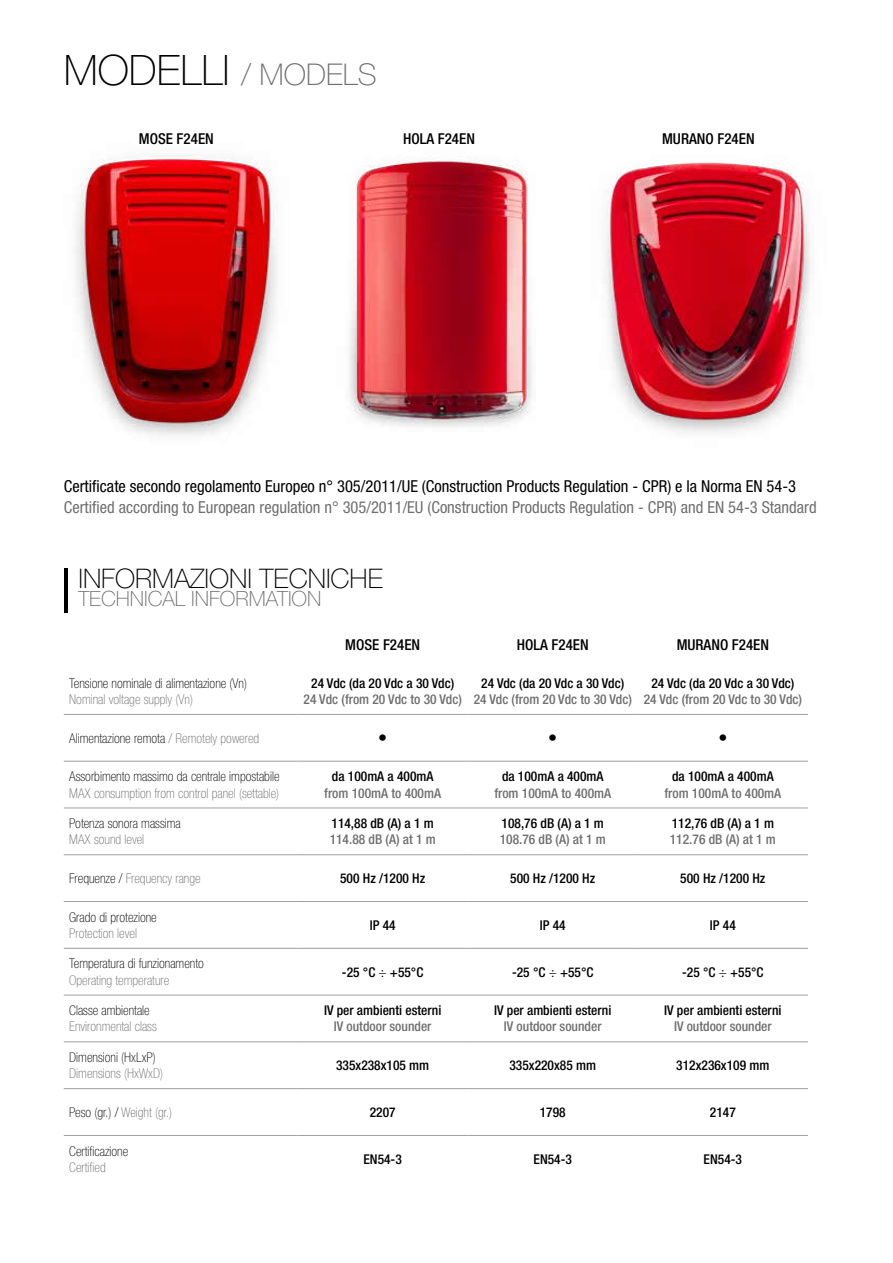
<style>
.page{position:relative;width:893px;height:1263px;background:#fff}
.page>*{position:absolute;margin:0;border:0;box-sizing:border-box;transform-origin:0 0}
.t1{font:100 42px "Helvetica Neue LT Pro";color:#000}
.t2{font:100 27px "Helvetica Neue LT Pro";color:#000}
.t3{font:100 21px "Helvetica Neue LT Pro";color:#706f6f}
.t4{font:500 condensed 18px "Helvetica Neue LT Pro";color:#000}
.t5{font:condensed 16.5px "Helvetica Neue LT Pro";color:#706f6f}
.t6{font:condensed 16.5px "Helvetica Neue LT Pro";color:#000}
.t7{font:500 condensed 15px "Helvetica Neue LT Pro";color:#000}
.t8{font:500 condensed 13.5px "Helvetica Neue LT Pro";color:#000}
.t9{font:100 condensed 13.5px "Helvetica Neue LT Pro";color:#000}
.t10{font:500 condensed 13.5px "Helvetica Neue LT Pro";color:#706f6f}
.t11{font:100 condensed 13.5px "Helvetica Neue LT Pro";color:#706f6f}
.s1{font-size:30px;color:#706f6f}
.s2{color:#706f6f}
.s3{color:#000}
.s4{font-weight:300}
</style>
<div class="page">
<img style="left:349px;top:160px;width:183px;height:267px">
<img style="left:605px;top:162px;width:205px;height:271px">
<hr style="left:64px;top:714px;width:234px;height:1px;background:#9d9d9c">
<hr style="left:298px;top:714px;width:170px;height:1px;background:#9d9d9c">
<hr style="left:468px;top:714px;width:170px;height:1px;background:#9d9d9c">
<hr style="left:638px;top:714px;width:170px;height:1px;background:#9d9d9c">
<hr style="left:64px;top:761px;width:234px;height:1px;background:#9d9d9c">
<hr style="left:298px;top:761px;width:170px;height:1px;background:#9d9d9c">
<hr style="left:468px;top:761px;width:170px;height:1px;background:#9d9d9c">
<hr style="left:638px;top:761px;width:170px;height:1px;background:#9d9d9c">
<hr style="left:64px;top:807px;width:234px;height:1px;background:#9d9d9c">
<hr style="left:298px;top:807px;width:170px;height:1px;background:#9d9d9c">
<hr style="left:468px;top:807px;width:170px;height:1px;background:#9d9d9c">
<hr style="left:638px;top:807px;width:170px;height:1px;background:#9d9d9c">
<hr style="left:64px;top:854px;width:234px;height:1px;background:#9d9d9c">
<hr style="left:298px;top:854px;width:170px;height:1px;background:#9d9d9c">
<hr style="left:468px;top:854px;width:170px;height:1px;background:#9d9d9c">
<hr style="left:638px;top:854px;width:170px;height:1px;background:#9d9d9c">
<hr style="left:64px;top:901px;width:234px;height:1px;background:#9d9d9c">
<hr style="left:298px;top:901px;width:170px;height:1px;background:#9d9d9c">
<hr style="left:468px;top:901px;width:170px;height:1px;background:#9d9d9c">
<hr style="left:638px;top:901px;width:170px;height:1px;background:#9d9d9c">
<hr style="left:64px;top:948px;width:234px;height:1px;background:#9d9d9c">
<hr style="left:298px;top:948px;width:170px;height:1px;background:#9d9d9c">
<hr style="left:468px;top:948px;width:170px;height:1px;background:#9d9d9c">
<hr style="left:638px;top:948px;width:170px;height:1px;background:#9d9d9c">
<hr style="left:64px;top:995px;width:234px;height:1px;background:#9d9d9c">
<hr style="left:298px;top:995px;width:170px;height:1px;background:#9d9d9c">
<hr style="left:468px;top:995px;width:170px;height:1px;background:#9d9d9c">
<hr style="left:638px;top:995px;width:170px;height:1px;background:#9d9d9c">
<hr style="left:64px;top:1041px;width:234px;height:1px;background:#9d9d9c">
<hr style="left:298px;top:1041px;width:170px;height:1px;background:#9d9d9c">
<hr style="left:468px;top:1041px;width:170px;height:1px;background:#9d9d9c">
<hr style="left:638px;top:1041px;width:170px;height:1px;background:#9d9d9c">
<hr style="left:64px;top:1088px;width:234px;height:1px;background:#9d9d9c">
<hr style="left:298px;top:1088px;width:170px;height:1px;background:#9d9d9c">
<hr style="left:468px;top:1088px;width:170px;height:1px;background:#9d9d9c">
<hr style="left:638px;top:1088px;width:170px;height:1px;background:#9d9d9c">
<hr style="left:64px;top:1135px;width:234px;height:1px;background:#9d9d9c">
<hr style="left:298px;top:1135px;width:170px;height:1px;background:#9d9d9c">
<hr style="left:468px;top:1135px;width:170px;height:1px;background:#9d9d9c">
<hr style="left:638px;top:1135px;width:170px;height:1px;background:#9d9d9c">
<hr style="left:64px;top:568px;width:4px;height:45px;background:#000">
<img style="left:75px;top:155px;width:202px;height:280px">
<h1 class="t1" style="left:64px;top:45px;width:314px">MODELLI <span class="s1">/ MODELS</span></h1>
<p class="t7" style="left:139px;top:130px;width:76px">MOSE F24EN</p>
<p class="t7" style="left:403px;top:130px;width:73px">HOLA F24EN</p>
<p class="t7" style="left:662px;top:130px;width:94px">MURANO F24EN</p>
<p class="t6" style="left:64px;top:476px;width:734px">Certificate secondo regolamento Europeo n° 305/2011/UE (Construction Products Regulation - CPR) e la Norma EN 54-3</p>
<p class="t5" style="left:64px;top:497px;width:754px">Certified according to European regulation n° 305/2011/EU (Construction Products Regulation - CPR) and EN 54-3 Standard</p>
<h2 class="t2" style="left:78px;top:562px;width:306px">INFORMAZIONI TECNICHE</h2>
<h3 class="t3" style="left:78px;top:586px;width:244px">TECHNICAL INFORMATION</h3>
<p class="t9" style="left:69px;top:675px;width:179px">Tensione nominale di alimentazione (Vn)</p>
<p class="t11" style="left:69px;top:691px;width:125px">Nominal voltage supply (Vn)</p>
<p class="t7" style="left:345px;top:635px;width:76px">MOSE F24EN</p>
<p class="t7" style="left:517px;top:635px;width:73px">HOLA F24EN</p>
<p class="t7" style="left:677px;top:635px;width:94px">MURANO F24EN</p>
<p class="t8" style="left:311px;top:675px;width:144px">24 Vdc (da 20 Vdc a 30 Vdc)</p>
<p class="t10" style="left:304px;top:691px;width:160px">24 Vdc (from 20 Vdc to 30 Vdc)</p>
<p class="t8" style="left:481px;top:675px;width:144px">24 Vdc (da 20 Vdc a 30 Vdc)</p>
<p class="t10" style="left:474px;top:691px;width:160px">24 Vdc (from 20 Vdc to 30 Vdc)</p>
<p class="t8" style="left:651px;top:675px;width:144px">24 Vdc (da 20 Vdc a 30 Vdc)</p>
<p class="t10" style="left:644px;top:691px;width:160px">24 Vdc (from 20 Vdc to 30 Vdc)</p>
<p class="t9" style="left:69px;top:730px;width:191px">Alimentazione remota <span class="s2">/ Remotely powered</span></p>
<h3 class="t4" style="left:378px;top:727px;width:10px">•</h3>
<h3 class="t4" style="left:548px;top:727px;width:10px">•</h3>
<h3 class="t4" style="left:718px;top:727px;width:10px">•</h3>
<p class="t9" style="left:69px;top:769px;width:212px">Assorbimento massimo da centrale impostabile</p>
<p class="t11" style="left:69px;top:785px;width:211px">MAX consumption from control panel (settable)</p>
<p class="t8" style="left:332px;top:768px;width:103px">da 100mA a 400mA</p>
<p class="t10" style="left:324px;top:785px;width:118px">from 100mA to 400mA</p>
<p class="t8" style="left:502px;top:768px;width:103px">da 100mA a 400mA</p>
<p class="t10" style="left:494px;top:785px;width:118px">from 100mA to 400mA</p>
<p class="t8" style="left:672px;top:768px;width:103px">da 100mA a 400mA</p>
<p class="t10" style="left:664px;top:785px;width:118px">from 100mA to 400mA</p>
<p class="t9" style="left:69px;top:816px;width:113px">Potenza sonora massima</p>
<p class="t11" style="left:69px;top:832px;width:76px">MAX sound level</p>
<p class="t8" style="left:332px;top:815px;width:104px">114,88 dB (A) a 1 m</p>
<p class="t10" style="left:330px;top:831px;width:108px">114.88 dB (A) at 1 m</p>
<p class="t8" style="left:502px;top:815px;width:104px">108,76 dB (A) a 1 m</p>
<p class="t10" style="left:500px;top:831px;width:108px">108.76 dB (A) at 1 m</p>
<p class="t8" style="left:672px;top:815px;width:104px">112,76 dB (A) a 1 m</p>
<p class="t10" style="left:670px;top:831px;width:108px">112.76 dB (A) at 1 m</p>
<p class="t11" style="left:69px;top:870px;width:133px"><span class="s3">Frequenze /</span> Frequency range</p>
<p class="t8" style="left:340px;top:870px;width:87px">500 Hz /1200 Hz</p>
<p class="t8" style="left:510px;top:870px;width:87px">500 Hz /1200 Hz</p>
<p class="t8" style="left:680px;top:870px;width:87px">500 Hz /1200 Hz</p>
<p class="t9" style="left:69px;top:909px;width:89px">Grado di protezione</p>
<p class="t11" style="left:69px;top:925px;width:69px">Protection level</p>
<p class="t8" style="left:370px;top:917px;width:27px">IP 44</p>
<p class="t8" style="left:540px;top:917px;width:27px">IP 44</p>
<p class="t8" style="left:710px;top:917px;width:27px">IP 44</p>
<p class="t9" style="left:69px;top:956px;width:136px">Temperatura di funzionamento</p>
<p class="t11" style="left:69px;top:972px;width:101px">Operating temperature</p>
<p class="t9" style="left:69px;top:1003px;width:82px">Classe ambientale</p>
<p class="t11" style="left:69px;top:1019px;width:89px">Environmental class</p>
<p class="t9" style="left:69px;top:1049px;width:88px">Dimensioni (HxLxP)</p>
<p class="t11" style="left:69px;top:1066px;width:95px">Dimensions (HxWxD)</p>
<p class="t8" style="left:342px;top:964px;width:83px">-25 °C <span class="s4">÷</span> +55°C</p>
<p class="t8" style="left:512px;top:964px;width:83px">-25 °C <span class="s4">÷</span> +55°C</p>
<p class="t8" style="left:682px;top:964px;width:83px">-25 °C <span class="s4">÷</span> +55°C</p>
<p class="t8" style="left:324px;top:1002px;width:119px">IV per ambienti esterni</p>
<p class="t10" style="left:334px;top:1018px;width:99px">IV outdoor sounder</p>
<p class="t8" style="left:494px;top:1002px;width:119px">IV per ambienti esterni</p>
<p class="t10" style="left:504px;top:1018px;width:99px">IV outdoor sounder</p>
<p class="t8" style="left:664px;top:1002px;width:119px">IV per ambienti esterni</p>
<p class="t10" style="left:674px;top:1018px;width:99px">IV outdoor sounder</p>
<p class="t8" style="left:336px;top:1057px;width:95px">335x238x105 mm</p>
<p class="t8" style="left:509px;top:1057px;width:88px">335x220x85 mm</p>
<p class="t8" style="left:676px;top:1057px;width:95px">312x236x109 mm</p>
<p class="t11" style="left:69px;top:1104px;width:104px"><span class="s3">Peso (gr.) /</span> Weight (gr.)</p>
<p class="t8" style="left:370px;top:1104px;width:27px">2207</p>
<p class="t8" style="left:540px;top:1104px;width:27px">1798</p>
<p class="t8" style="left:710px;top:1104px;width:27px">2147</p>
<p class="t9" style="left:69px;top:1143px;width:60px">Certificazione</p>
<p class="t11" style="left:69px;top:1159px;width:38px">Certified</p>
<p class="t8" style="left:363px;top:1151px;width:40px">EN54-3</p>
<p class="t8" style="left:533px;top:1151px;width:40px">EN54-3</p>
<p class="t8" style="left:704px;top:1151px;width:40px">EN54-3</p>
</div>
